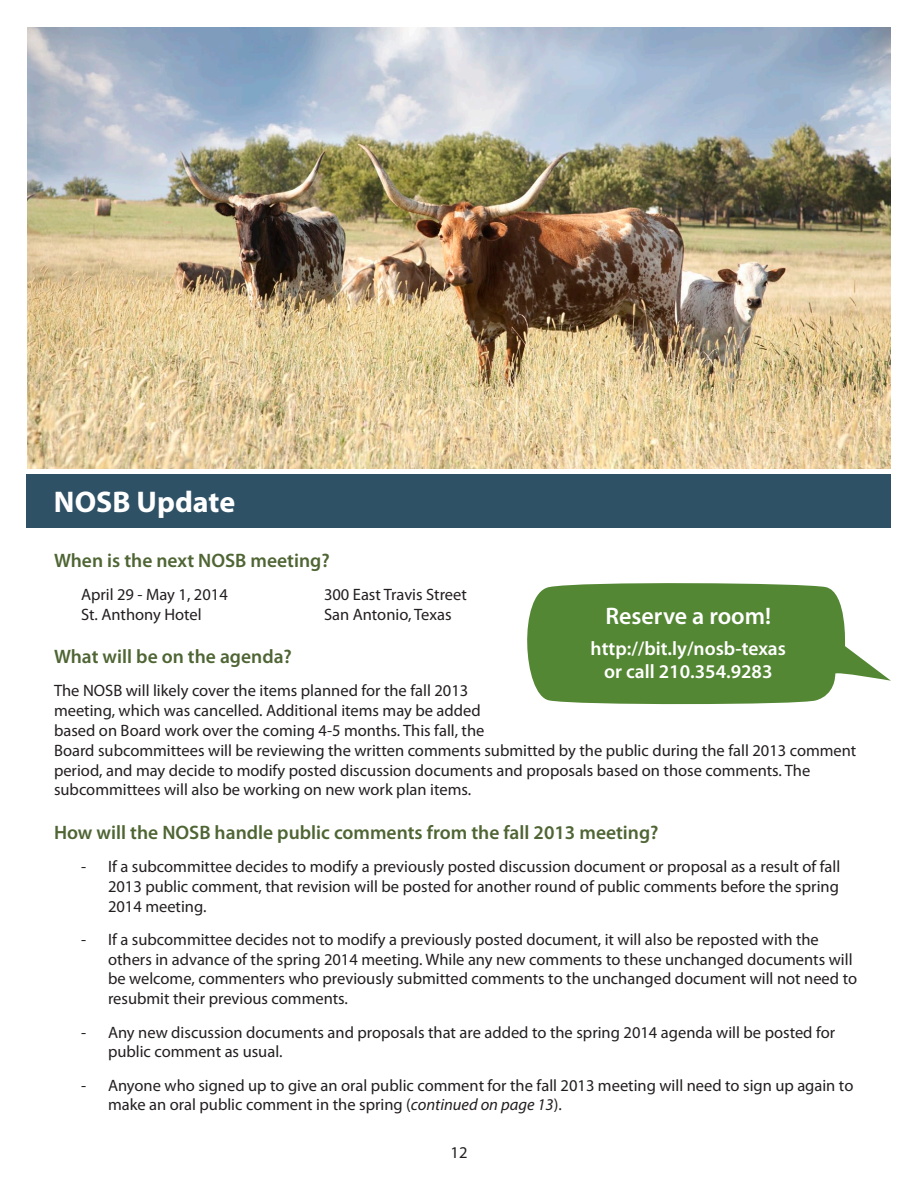
<style>
.page{position:relative;width:918px;height:1188px;background:#fff}
.page>*{position:absolute;margin:0;border:0;box-sizing:border-box;transform-origin:0 0}
.White_Header{font:700 30px "Myriad Pro";color:#fff}
.t1{font:600 24px "Myriad Pro";color:#fff}
.t2{font:600 19.5px "Myriad Pro";color:#4f6534}
.t3{font:600 19.5px/23.4px "Myriad Pro";color:#fff;text-align:center}
.t4{font:16.5px/19.8px "Myriad Pro";color:#231f20}
.s1{font-style:italic}
</style>
<div class="page">
<img style="left:27px;top:27px;width:864px;height:442px">
<div style="left:27px;top:474px;width:864px;height:54px;background:#2f5166"></div>
<svg style="left:527px;top:583px;width:364px;height:122px;fill:#548734"></svg>
<p class="White_Header" style="left:54px;top:482px;width:183px">NOSB Update</p>
<p class="t2" style="left:54px;top:548px;width:277px">When is the next NOSB meeting?</p>
<p class="t4" style="left:81px;top:584px;width:148px">April 29 - May 1, 2014</p>
<p class="t4" style="left:81px;top:604px;width:122px">St. Anthony Hotel</p>
<p class="t4" style="left:324px;top:584px;width:144px">300 East Travis Street</p>
<p class="t4" style="left:324px;top:604px;width:129px">San Antonio, Texas</p>
<p class="t1" style="left:605px;top:601px;width:167px">Reserve a room!</p>
<p class="t3" style="left:591px;top:636px;width:197px">http://bit.ly/nosb-texas or call 210.354.9283</p>
<p class="t2" style="left:54px;top:644px;width:239px">What will be on the agenda?</p>
<p class="t4" style="left:54px;top:681px;width:804px">The NOSB will likely cover the items planned for the fall 2013<br>meeting, which was cancelled. Additional items may be added<br>based on Board work over the coming 4-5 months. This fall, the<br>Board subcommittees will be reviewing the written comments submitted by the public during the fall 2013 comment period, and may decide to modify posted discussion documents and proposals based on those comments. The subcommittees will also be working on new work plan items.</p>
<p class="t2" style="left:54px;top:820px;width:606px">How will the NOSB handle public comments from the fall 2013 meeting?</p>
<p class="t4" style="left:108px;top:856px;width:734px;text-align:justify;text-indent:-27px">- If a subcommittee decides to modify a previously posted discussion document or proposal as a result of fall 2013 public comment, that revision will be posted for another round of public comments before the spring 2014 meeting.</p>
<p class="t4" style="left:108px;top:929px;width:751px;text-indent:-27px">- If a subcommittee decides not to modify a previously posted document, it will also be reposted with the others in advance of the spring 2014 meeting. While any new comments to these unchanged documents will be welcome, commenters who previously submitted comments to the unchanged document will not need to resubmit their previous comments.</p>
<p class="t4" style="left:108px;top:1022px;width:729px;text-indent:-27px">- Any new discussion documents and proposals that are added to the spring 2014 agenda will be posted for public comment as usual.</p>
<p class="t4" style="left:108px;top:1075px;width:747px;text-indent:-27px">- Anyone who signed up to give an oral public comment for the fall 2013 meeting will need to sign up again to make an oral public comment in the spring (<span class="s1">continued on page 13</span>).</p>
<p class="t4" style="left:451px;top:1143px;width:18px">12</p>
</div>
